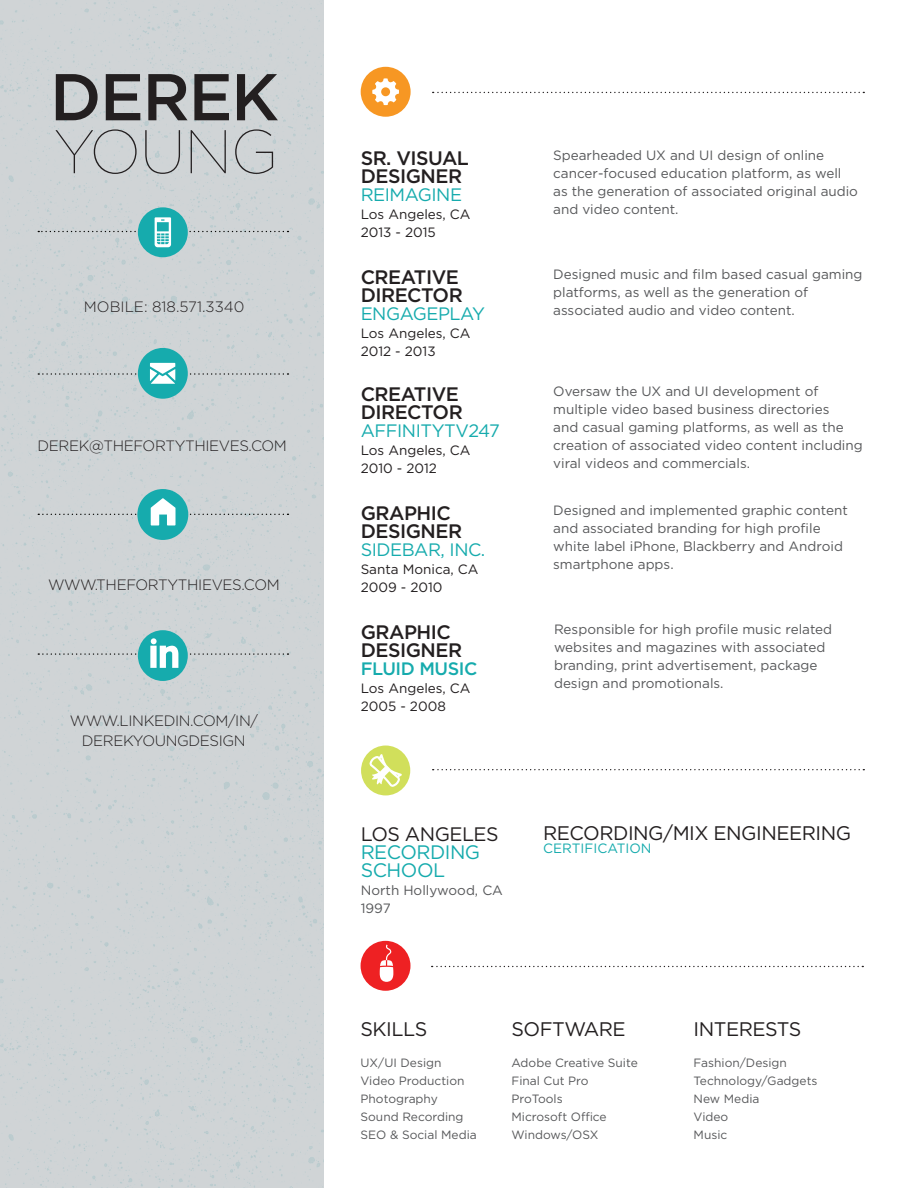
<style>
.page{position:relative;width:918px;height:1188px;background:#fff}
.page>*{position:absolute;margin:0;border:0;box-sizing:border-box;transform-origin:0 0}
.t1{font:500 66px "Gotham";letter-spacing:-.025em;color:#231f20}
.t2{font:100 61.5px "Gotham";letter-spacing:-.025em;color:#231f20}
.t3{font:19.65px "Gotham";letter-spacing:-.025em;color:#231f20}
.t4{font:500 19.5px/18px "Gotham";letter-spacing:-.025em;color:#231f20}
.t5{font:19.5px/18px "Gotham";letter-spacing:-.025em;color:#16abad}
.t6{font:19.5px "Gotham";letter-spacing:-.025em;color:#231f20}
.t7{font:18px "Gotham";letter-spacing:-.025em;color:#16abad}
.t8{font:500 18px "Gotham";letter-spacing:-.025em;color:#16abad}
.t9{font:300 15px/20.2px "Gotham";letter-spacing:-.025em;color:#231f20;text-align:center}
.t10{font:300 15px "Gotham";color:#231f20}
.t11{font:13.5px/18px "Gotham";color:#57585a}
.t12{font:13.5px/18px "Gotham";color:#231f20}
.t13{font:13.5px "Gotham";color:#16abad}
.t14{font:12px/18px "Gotham";color:#57585a}
</style>
<div class="page">
<div style="left:0;top:0;width:323px;height:1188px;background:#d0d4d6"></div>
<svg style="left:432px;top:966px;width:431px;height:1px"></svg>
<div style="left:361px;top:941px;width:49px;height:50px;background:#ee2123;border-radius:50%"></div>
<svg style="left:380px;top:945px;width:13px;height:37px"></svg>
<svg style="left:433px;top:769px;width:431px;height:1px"></svg>
<svg style="left:433px;top:92px;width:431px;height:1px"></svg>
<div style="left:138px;top:207px;width:50px;height:50px;background:#16abad;border-radius:50%"></div>
<svg style="left:38px;top:217px;width:251px;height:30px;background:#b3cdcf"></svg>
<svg style="left:38px;top:348px;width:251px;height:51px;background:#b8ced0"></svg>
<svg style="left:38px;top:630px;width:251px;height:51px;background:#b9cfd1"></svg>
<svg style="left:38px;top:489px;width:251px;height:51px;background:#b9cfd1"></svg>
<svg style="left:361px;top:67px;width:50px;height:50px"></svg>
<svg style="left:361px;top:746px;width:49px;height:49px"></svg>
<h1 class="t1" style="left:50px;top:54px;width:231px">DEREK</h1>
<h2 class="t2" style="left:54px;top:114px;width:226px">YOUNG</h2>
<p class="t10" style="left:84px;top:297px;width:162px">MOBILE: 818.571.3340</p>
<p class="t9" style="left:38px;top:435px;width:251px">DEREK@THEFORTYTHIEVES.COM</p>
<p class="t9" style="left:48px;top:575px;width:233px">WWW.THEFORTYTHIEVES.COM</p>
<p class="t9" style="left:70px;top:710px;width:190px">WWW.LINKEDIN.COM/IN/<br>DEREKYOUNGDESIGN</p>
<h3 class="t4" style="left:361px;top:149px;width:110px">SR. VISUAL<br>DESIGNER</h3>
<h3 class="t7" style="left:361px;top:183px;width:103px">REIMAGINE</h3>
<p class="t12" style="left:361px;top:205px;width:111px">Los Angeles, CA<br>2013 - 2015</p>
<h3 class="t4" style="left:361px;top:268px;width:104px">CREATIVE<br>DIRECTOR</h3>
<h3 class="t7" style="left:361px;top:302px;width:126px">ENGAGEPLAY</h3>
<p class="t12" style="left:361px;top:324px;width:111px">Los Angeles, CA<br>2012 - 2013</p>
<h3 class="t4" style="left:361px;top:385px;width:104px">CREATIVE<br>DIRECTOR</h3>
<h3 class="t7" style="left:361px;top:419px;width:141px">AFFINITYTV247</h3>
<p class="t12" style="left:361px;top:441px;width:111px">Los Angeles, CA<br>2010 - 2012</p>
<h3 class="t4" style="left:361px;top:504px;width:103px">GRAPHIC<br>DESIGNER</h3>
<h3 class="t7" style="left:361px;top:538px;width:126px">SIDEBAR, INC.</h3>
<p class="t12" style="left:361px;top:560px;width:119px">Santa Monica, CA<br>2009 - 2010</p>
<h3 class="t4" style="left:361px;top:622px;width:103px">GRAPHIC<br>DESIGNER</h3>
<h3 class="t8" style="left:361px;top:656px;width:118px">FLUID MUSIC</h3>
<p class="t12" style="left:361px;top:679px;width:111px">Los Angeles, CA<br>2005 - 2008</p>
<p class="t11" style="left:553px;top:146px;width:306px">Spearheaded UX and UI design of online cancer-focused education platform, as well as the generation of associated original audio and video content.</p>
<p class="t11" style="left:553px;top:265px;width:311px">Designed music and film based casual gaming platforms, as well as the generation of associated audio and video content.</p>
<p class="t11" style="left:553px;top:382px;width:311px">Oversaw the UX and UI development of multiple video based business directories<br>and casual gaming platforms, as well as the creation of associated video content including viral videos and commercials.</p>
<p class="t11" style="left:553px;top:501px;width:296px">Designed and implemented graphic content and associated branding for high profile white label iPhone, Blackberry and Android smartphone apps.</p>
<p class="t11" style="left:554px;top:620px;width:280px">Responsible for high profile music related websites and magazines with associated branding, print advertisement, package design and promotionals.</p>
<h3 class="t6" style="left:361px;top:822px;width:140px">LOS ANGELES</h3>
<h3 class="t5" style="left:361px;top:843px;width:121px">RECORDING<br>SCHOOL</h3>
<p class="t11" style="left:361px;top:881px;width:144px">North Hollywood, CA<br>1997</p>
<h3 class="t3" style="left:543px;top:820px;width:309px">RECORDING/MIX ENGINEERING</h3>
<p class="t13" style="left:543px;top:840px;width:110px">CERTIFICATION</p>
<h3 class="t3" style="left:361px;top:1016px;width:68px">SKILLS</h3>
<p class="t14" style="left:361px;top:1053px;width:118px">UX/UI Design<br>Video Production<br>Photography<br>Sound Recording<br>SEO &amp; Social Media</p>
<h3 class="t3" style="left:511px;top:1016px;width:116px">SOFTWARE</h3>
<p class="t14" style="left:511px;top:1053px;width:128px">Adobe Creative Suite<br>Final Cut Pro<br>ProTools<br>Microsoft Office<br>Windows/OSX</p>
<h3 class="t3" style="left:694px;top:1016px;width:109px">INTERESTS</h3>
<p class="t14" style="left:694px;top:1053px;width:125px">Fashion/Design<br>Technology/Gadgets<br>New Media<br>Video<br>Music</p>
</div>
